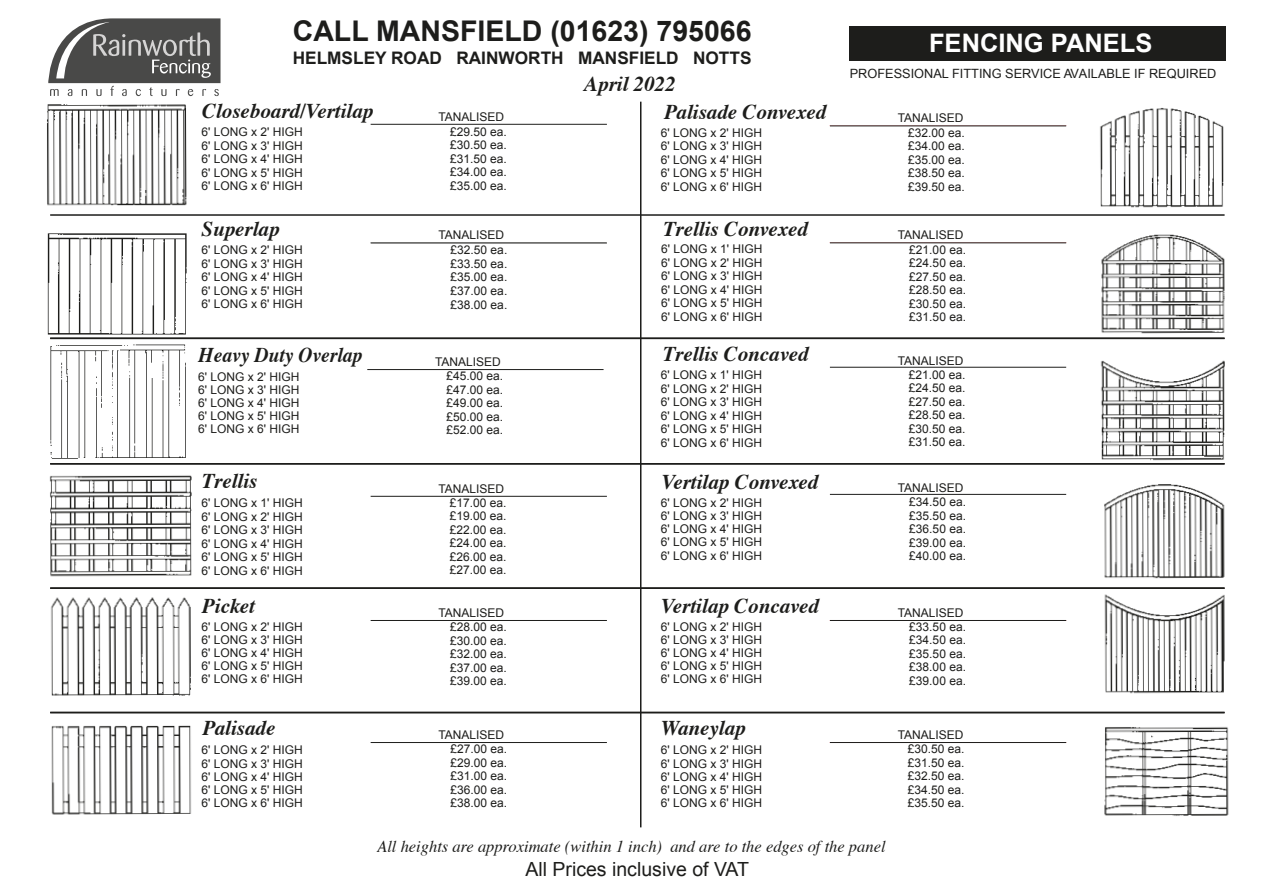
<style>
.page{position:relative;width:1263px;height:893px;background:#fff}
.page>*{position:absolute;margin:0;border:0;box-sizing:border-box;transform-origin:0 0}
.t1{font:700 28.5px "Arial";color:#1d1d1b}
.t2{font:700 25.5px "Arial";color:#fff}
.t3{font:italic 700 21px "Times";color:#1d1d1b}
.t4{font:italic 700 21px "Times";color:#1d1d1b;scale:.93 1}
.t5{font:19.5px "Arial";color:#1d1d1b}
.t6{font:700 17.25px "Arial";color:#1d1d1b}
.t7{font:italic 16.5px "Times";color:#1d1d1b}
.t8{font:12.75px "Arial";color:#1d1d1b}
.t9{font:12px/13.5px "Arial";color:#1d1d1b;text-align:justify}
</style>
<div class="page">
<img style="left:50px;top:18px;width:1179px;height:810px">
<div style="left:849px;top:26px;width:377px;height:34px;background:#1d1d1b"></div>
<hr style="left:50px;top:214px;width:1174px;height:2px;background:#1d1d1b">
<hr style="left:50px;top:338px;width:1174px;height:1px;background:#1d1d1b">
<hr style="left:50px;top:463px;width:1174px;height:1px;background:#1d1d1b">
<hr style="left:50px;top:587px;width:1174px;height:2px;background:#1d1d1b">
<hr style="left:50px;top:712px;width:1174px;height:1px;background:#1d1d1b">
<hr style="left:830px;top:126px;width:236px;height:1px;background:#1d1d1b">
<hr style="left:371px;top:124px;width:236px;height:1px;background:#1d1d1b">
<hr style="left:830px;top:242px;width:236px;height:1px;background:#1d1d1b">
<hr style="left:371px;top:496px;width:236px;height:1px;background:#1d1d1b">
<hr style="left:830px;top:367px;width:236px;height:1px;background:#1d1d1b">
<hr style="left:830px;top:494px;width:236px;height:1px;background:#1d1d1b">
<hr style="left:371px;top:620px;width:236px;height:1px;background:#1d1d1b">
<hr style="left:830px;top:620px;width:236px;height:1px;background:#1d1d1b">
<hr style="left:371px;top:742px;width:236px;height:1px;background:#1d1d1b">
<hr style="left:830px;top:742px;width:236px;height:1px;background:#1d1d1b">
<hr style="left:640px;top:102px;width:1px;height:725px;background:#1d1d1b">
<hr style="left:371px;top:243px;width:236px;height:1px;background:#1d1d1b">
<img style="left:47px;top:221px;width:149px;height:117px">
<img style="left:47px;top:96px;width:153px;height:121px">
<svg style="left:48px;top:18px;width:172px;height:78px"></svg>
<img style="left:49px;top:461px;width:156px;height:127px">
<hr style="left:367px;top:369px;width:236px;height:1px;background:#1d1d1b">
<img style="left:49px;top:339px;width:151px;height:126px">
<h1 class="t1" style="left:293px;top:12px;width:460px">CALL MANSFIELD (01623) 795066</h1>
<h3 class="t6" style="left:293px;top:46px;width:460px">HELMSLEY ROAD RAINWORTH MANSFIELD NOTTS</h3>
<h3 class="t3" style="left:584px;top:64px;width:93px">April 2022</h3>
<h2 class="t2" style="left:929px;top:26px;width:225px">FENCING PANELS</h2>
<p class="t8" style="left:850px;top:65px;width:368px">PROFESSIONAL FITTING SERVICE AVAILABLE IF REQUIRED</p>
<h3 class="t3" style="left:202px;top:91px;width:173px">Closeboard/Vertilap</h3>
<p class="t9" style="left:201px;top:125px;width:103px">6' LONG x 2' HIGH 6' LONG x 3' HIGH 6' LONG x 4' HIGH 6' LONG x 5' HIGH 6' LONG x 6' HIGH</p>
<h3 class="t3" style="left:201px;top:209px;width:80px">Superlap</h3>
<p class="t9" style="left:201px;top:243px;width:103px">6' LONG x 2' HIGH 6' LONG x 3' HIGH 6' LONG x 4' HIGH 6' LONG x 5' HIGH 6' LONG x 6' HIGH</p>
<h3 class="t3" style="left:664px;top:92px;width:163px">Palisade Convexed</h3>
<p class="t9" style="left:438px;top:110px;width:67px">TANALISED</p>
<p class="t9" style="left:898px;top:111px;width:67px">TANALISED</p>
<p class="t9" style="left:450px;top:125px;width:58px">£29.50 ea. £30.50 ea. £31.50 ea. £34.00 ea. £35.00 ea.</p>
<p class="t9" style="left:438px;top:228px;width:70px;line-height:14.9px;text-align:right">TANALISED £32.50 ea.</p>
<p class="t9" style="left:451px;top:257px;width:58px">£33.50 ea. £35.00 ea. £37.00 ea. £38.00 ea.</p>
<p class="t9" style="left:661px;top:126px;width:103px">6' LONG x 2' HIGH 6' LONG x 3' HIGH 6' LONG x 4' HIGH 6' LONG x 5' HIGH 6' LONG x 6' HIGH</p>
<h3 class="t3" style="left:663px;top:209px;width:146px">Trellis Convexed</h3>
<p class="t9" style="left:661px;top:242px;width:103px">6' LONG x 1' HIGH 6' LONG x 2' HIGH 6' LONG x 3' HIGH 6' LONG x 4' HIGH 6' LONG x 5' HIGH 6' LONG x 6' HIGH</p>
<p class="t9" style="left:908px;top:126px;width:58px">£32.00 ea. £34.00 ea. £35.00 ea. £38.50 ea. £39.50 ea.</p>
<p class="t9" style="left:898px;top:228px;width:67px">TANALISED</p>
<p class="t9" style="left:909px;top:243px;width:58px">£21.00 ea. £24.50 ea. £27.50 ea. £28.50 ea. £30.50 ea. £31.50 ea.</p>
<h3 class="t4" style="left:199px;top:336px;width:178px">Heavy Duty Overlap</h3>
<p class="t9" style="left:198px;top:370px;width:103px">6' LONG x 2' HIGH<br>6' LONG x 3' HIGH</p>
<p class="t9" style="left:198px;top:409px;width:103px">6' LONG x 5' HIGH<br>6' LONG x 6' HIGH</p>
<p class="t9" style="left:446px;top:355px;width:58px;text-align:left;text-indent:-11px">TANALISED £45.00 ea. £47.00 ea.</p>
<p class="t9" style="left:446px;top:410px;width:58px">£50.00 ea. £52.00 ea.</p>
<p class="t9" style="left:198px;top:396px;width:103px">6' LONG x 4' HIGH</p>
<p class="t9" style="left:446px;top:396px;width:58px">£49.00 ea.</p>
<h3 class="t3" style="left:202px;top:461px;width:57px">Trellis</h3>
<p class="t9" style="left:201px;top:496px;width:103px">6' LONG x 1' HIGH 6' LONG x 2' HIGH 6' LONG x 3' HIGH 6' LONG x 4' HIGH 6' LONG x 5' HIGH 6' LONG x 6' HIGH</p>
<p class="t9" style="left:438px;top:482px;width:67px">TANALISED</p>
<p class="t9" style="left:450px;top:496px;width:58px">£17.00 ea. £19.00 ea. £22.00 ea. £24.00 ea. £26.00 ea. £27.00 ea.</p>
<h3 class="t3" style="left:663px;top:335px;width:147px">Trellis Concaved</h3>
<p class="t9" style="left:661px;top:369px;width:103px">6' LONG x 1' HIGH 6' LONG x 2' HIGH 6' LONG x 3' HIGH 6' LONG x 4' HIGH 6' LONG x 5' HIGH 6' LONG x 6' HIGH</p>
<h3 class="t3" style="left:662px;top:462px;width:158px">Vertilap Convexed</h3>
<p class="t9" style="left:661px;top:496px;width:103px">6' LONG x 2' HIGH 6' LONG x 3' HIGH 6' LONG x 4' HIGH 6' LONG x 5' HIGH 6' LONG x 6' HIGH</p>
<p class="t9" style="left:898px;top:354px;width:67px">TANALISED</p>
<p class="t9" style="left:909px;top:368px;width:58px">£21.00 ea. £24.50 ea. £27.50 ea. £28.50 ea. £30.50 ea. £31.50 ea.</p>
<p class="t9" style="left:898px;top:481px;width:67px">TANALISED</p>
<p class="t9" style="left:909px;top:495px;width:58px">£34.50 ea. £35.50 ea. £36.50 ea. £39.00 ea. £40.00 ea.</p>
<h3 class="t3" style="left:202px;top:586px;width:54px">Picket</h3>
<h3 class="t3" style="left:661px;top:586px;width:159px">Vertilap Concaved</h3>
<p class="t9" style="left:438px;top:606px;width:67px">TANALISED</p>
<p class="t9" style="left:898px;top:606px;width:67px">TANALISED</p>
<p class="t9" style="left:201px;top:620px;width:103px">6' LONG x 2' HIGH 6' LONG x 3' HIGH 6' LONG x 4' HIGH 6' LONG x 5' HIGH 6' LONG x 6' HIGH</p>
<p class="t9" style="left:661px;top:620px;width:103px">6' LONG x 2' HIGH 6' LONG x 3' HIGH 6' LONG x 4' HIGH 6' LONG x 5' HIGH 6' LONG x 6' HIGH</p>
<p class="t9" style="left:450px;top:621px;width:58px">£28.00 ea. £30.00 ea. £32.00 ea. £37.00 ea. £39.00 ea.</p>
<p class="t9" style="left:909px;top:620px;width:58px">£33.50 ea. £34.50 ea. £35.50 ea. £38.00 ea. £39.00 ea.</p>
<h3 class="t3" style="left:203px;top:709px;width:74px">Palisade</h3>
<h3 class="t3" style="left:661px;top:708px;width:86px">Waneylap</h3>
<p class="t9" style="left:438px;top:728px;width:67px">TANALISED</p>
<p class="t9" style="left:898px;top:728px;width:67px">TANALISED</p>
<p class="t9" style="left:451px;top:743px;width:58px">£27.00 ea. £29.00 ea. £31.00 ea. £36.00 ea. £38.00 ea.</p>
<p class="t9" style="left:201px;top:744px;width:103px">6' LONG x 2' HIGH 6' LONG x 3' HIGH 6' LONG x 4' HIGH 6' LONG x 5' HIGH 6' LONG x 6' HIGH</p>
<p class="t9" style="left:661px;top:744px;width:103px">6' LONG x 2' HIGH 6' LONG x 3' HIGH 6' LONG x 4' HIGH 6' LONG x 5' HIGH 6' LONG x 6' HIGH</p>
<h3 class="t7" style="left:377px;top:832px;width:510px">All heights are approximate (within 1 inch) and are to the edges of the panel</h3>
<h3 class="t5" style="left:525px;top:856px;width:225px">All Prices inclusive of VAT</h3>
<p class="t9" style="left:908px;top:743px;width:58px">£30.50 ea. £31.50 ea. £32.50 ea. £34.50 ea. £35.50 ea.</p>
</div>
